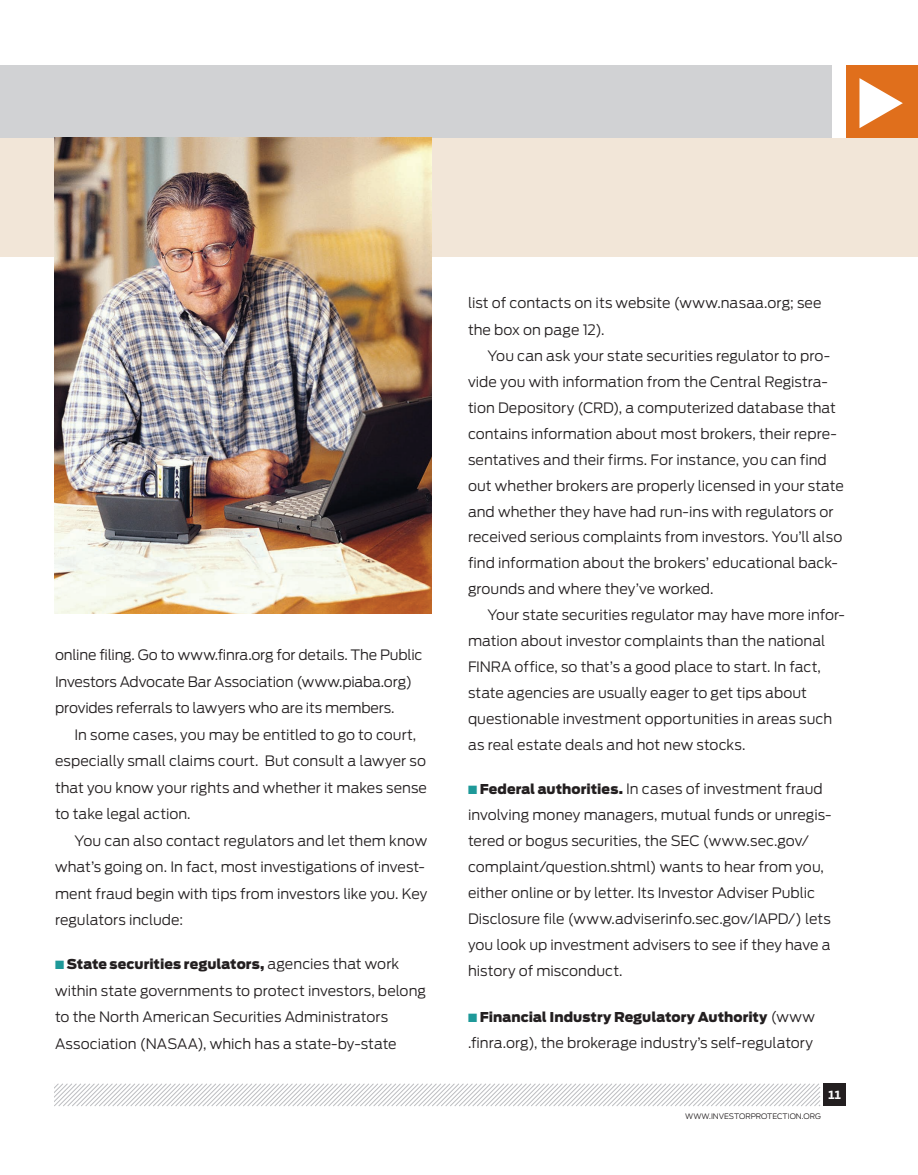
<style>
.page{position:relative;width:918px;height:1175px;background:#fff}
.page>*{position:absolute;margin:0;border:0;box-sizing:border-box;transform-origin:0 0}
.BODY_TEXT-indent{font:300 14.25px/26px "Antenna";color:#231f20}
.BODY_TEXT-No_indent{font:300 14.25px/26px "Antenna";color:#231f20}
.BODY_TEXT-No_indent-2{font:900 13.5px "Antenna";color:#231f20}
.t1{font:10.5px "Retina Micro D10";color:#fff}
.t2{font:300 7.5px "Antenna";letter-spacing:-.005em;color:#231f20}
.s1{color:#1e9999}
.s2{font-weight:300;font-size:14.25px}
.s3{font-weight:900;font-size:13.5px}
</style>
<div class="page">
<div style="left:823px;top:1083px;width:23px;height:23px;background:#231f20"></div>
<svg style="left:54px;top:1083px;width:767px;height:24px"></svg>
<div style="left:0;top:66px;width:832px;height:72px;background:#d1d2d4"></div>
<div style="left:846px;top:66px;width:72px;height:72px;background:#e06f1c"></div>
<svg style="left:859px;top:78px;width:44px;height:50px"></svg>
<div style="left:0;top:138px;width:918px;height:118px;background:#f2e6d8"></div>
<img style="left:54px;top:138px;width:378px;height:475px">
<p class="BODY_TEXT-indent" style="left:55px;top:642px;width:369px;line-height:26.4px">online filing. Go to www.finra.org for details. The Public<br>Investors Advocate Bar Association (www.piaba.org) provides referrals to lawyers who are its members.</p>
<p class="BODY_TEXT-indent" style="left:55px;top:721px;width:374px;line-height:26.4px;text-indent:20px">In some cases, you may be entitled to go to court, especially small claims court. But consult a lawyer so that you know your rights and whether it makes sense to take legal action.</p>
<p class="BODY_TEXT-indent" style="left:55px;top:827px;width:374px;line-height:26.4px;text-indent:20px">You can also contact regulators and let them know what’s going on. In fact, most investigations of invest&shy;ment fraud begin with tips from investors like you. Key regulators include:</p>
<p class="BODY_TEXT-No_indent-2" style="left:55px;top:956px;width:346px"><span class="s1">■</span> State securities regulators, <span class="s2">agencies that work</span></p>
<p class="BODY_TEXT-No_indent" style="left:55px;top:977px;width:372px;line-height:26.4px">within state governments to protect investors, belong to the North American Securities Administrators<br>Association (NASAA), which has a state-by-state</p>
<p class="BODY_TEXT-No_indent" style="left:468px;top:290px;width:355px;line-height:26.4px">list of contacts on its website (www.nasaa.org; see the box on page 12).</p>
<p class="BODY_TEXT-indent" style="left:468px;top:342px;width:377px;text-indent:20px">You can ask your state securities regulator to pro&shy;vide you with information from the Central Registra&shy;tion Depository (CRD), a computerized database that contains information about most brokers, their repre&shy;sentatives and their firms. For instance, you can find out whether brokers are properly licensed in your state and whether they have had run-ins with regulators or received serious complaints from investors. You’ll also find information about the brokers’ educational back&shy;grounds and where they’ve worked.</p>
<p class="BODY_TEXT-indent" style="left:468px;top:602px;width:379px;text-indent:20px">Your state securities regulator may have more infor&shy;mation about investor complaints than the national FINRA office, so that’s a good place to start. In fact, state agencies are usually eager to get tips about questionable investment opportunities in areas such as real estate deals and hot new stocks.</p>
<p class="BODY_TEXT-No_indent" style="left:468px;top:776px;width:365px"><span class="s1">■</span> <span class="s3">Federal authorities.</span> In cases of investment fraud involving money managers, mutual funds or unregis&shy;tered or bogus securities, the SEC (www.sec.gov/ complaint/question.shtml) wants to hear from you, either online or by letter. Its Investor Adviser Public Disclosure file (www.adviserinfo.sec.gov/IAPD/) lets you look up investment advisers to see if they have a history of misconduct.</p>
<p class="BODY_TEXT-No_indent-2" style="left:468px;top:1009px;width:349px"><span class="s1">■</span> Financial Industry Regulatory Authority <span class="s2">(www</span></p>
<p class="BODY_TEXT-No_indent" style="left:468px;top:1030px;width:347px">.finra.org), the brokerage industry’s self-regulatory</p>
<p class="t2" style="left:685px;top:1111px;width:137px">WWW.INVESTORPROTECTION.ORG</p>
<p class="t1" style="left:828px;top:1088px;width:14px">11</p>
</div>
